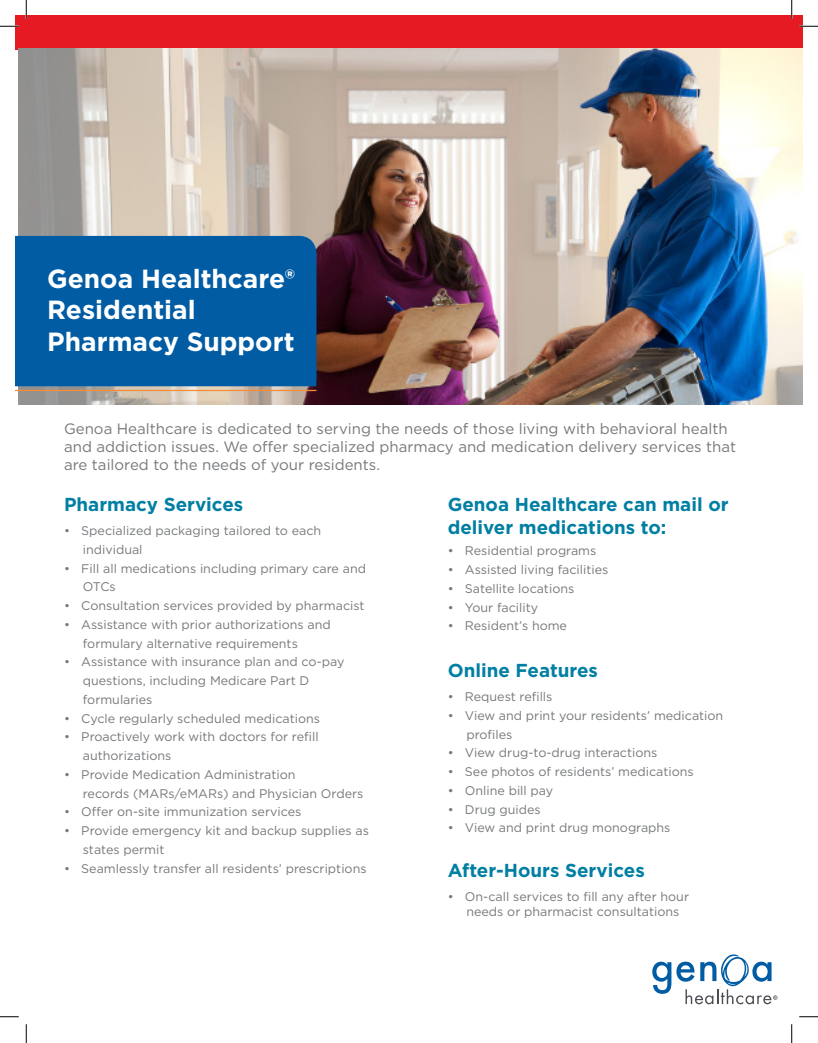
<style>
.page{position:relative;width:818px;height:1043px;background:#fff}
.page>*{position:absolute;margin:0;border:0;box-sizing:border-box;transform-origin:0 0}
.t1{font:700 26.25px/31.5px "Gotham";color:#fff}
.t2{font:700 18.75px/22.5px "Gotham";color:#007fa3}
.t3{font:15px/18px "Gotham";color:#75787b}
.t4{font:12.5px/18.8px "Gotham";color:#75787b}
</style>
<div class="page">
<div style="left:15px;top:15px;width:787px;height:34px;background:#e51a23"></div>
<img style="left:19px;top:48px;width:783px;height:356px">
<div style="left:15px;top:236px;width:301px;height:150px;background:#015ca3"></div>
<hr style="left:15px;top:390px;width:301px;height:1px;background:#f68d38">
<svg style="left:652px;top:954px;width:125px;height:50px"></svg>
<svg style="left:0;top:25px;width:19px;height:2px"></svg>
<svg style="left:799px;top:25px;width:19px;height:2px"></svg>
<svg style="left:0;top:1016px;width:19px;height:1px"></svg>
<svg style="left:799px;top:1016px;width:19px;height:1px"></svg>
<svg style="left:25px;top:0;width:2px;height:19px"></svg>
<svg style="left:25px;top:1024px;width:2px;height:18px"></svg>
<svg style="left:790px;top:0;width:2px;height:19px"></svg>
<svg style="left:791px;top:1024px;width:1px;height:18px"></svg>
<h1 class="t1" style="left:47px;top:262px;width:249px">Genoa Healthcare®<br>Residential<br>Pharmacy Support</h1>
<p class="t3" style="left:64px;top:419px;width:673px">Genoa Healthcare is dedicated to serving the needs of those living with behavioral health and addiction issues. We offer specialized pharmacy and medication delivery services that are tailored to the needs of your residents.</p>
<h2 class="t2" style="left:64px;top:493px;width:181px">Pharmacy Services</h2>
<p class="t4" style="left:83px;top:521px;width:240px;text-indent:-19px">• Specialized packaging tailored to each individual</p>
<p class="t4" style="left:83px;top:558px;width:285px;text-indent:-19px">• Fill all medications including primary care and<br>OTCs</p>
<p class="t4" style="left:64px;top:596px;width:302px">• Consultation services provided by pharmacist</p>
<p class="t4" style="left:83px;top:615px;width:249px;text-indent:-19px">• Assistance with prior authorizations and formulary alternative requirements</p>
<p class="t4" style="left:83px;top:652px;width:263px;text-indent:-19px">• Assistance with insurance plan and co-pay questions, including Medicare Part D formularies</p>
<p class="t4" style="left:64px;top:708px;width:257px">• Cycle regularly scheduled medications</p>
<p class="t4" style="left:83px;top:727px;width:237px;text-indent:-19px">• Proactively work with doctors for refill authorizations</p>
<p class="t4" style="left:83px;top:765px;width:282px;text-indent:-19px">• Provide Medication Administration<br>records (MARs/eMARs) and Physician Orders</p>
<p class="t4" style="left:64px;top:802px;width:239px">• Offer on-site immunization services</p>
<p class="t4" style="left:83px;top:821px;width:287px;text-indent:-19px">• Provide emergency kit and backup supplies as states permit</p>
<p class="t4" style="left:64px;top:858px;width:304px">• Seamlessly transfer all residents’ prescriptions</p>
<h2 class="t2" style="left:447px;top:493px;width:282px">Genoa Healthcare can mail or deliver medications to:</h2>
<p class="t4" style="left:447px;top:541px;width:150px">• Residential programs</p>
<p class="t4" style="left:447px;top:560px;width:162px">• Assisted living facilities</p>
<p class="t4" style="left:447px;top:579px;width:128px">• Satellite locations</p>
<p class="t4" style="left:447px;top:597px;width:92px">• Your facility</p>
<p class="t4" style="left:447px;top:616px;width:121px">• Resident’s home</p>
<h2 class="t2" style="left:447px;top:659px;width:152px">Online Features</h2>
<p class="t4" style="left:447px;top:687px;width:106px">• Request refills</p>
<p class="t4" style="left:466px;top:705px;width:258px;text-indent:-19px">• View and print your residents’ medication profiles</p>
<p class="t4" style="left:447px;top:743px;width:211px">• View drug-to-drug interactions</p>
<p class="t4" style="left:447px;top:762px;width:247px">• See photos of residents’ medications</p>
<p class="t4" style="left:447px;top:780px;width:107px">• Online bill pay</p>
<p class="t4" style="left:447px;top:799px;width:95px">• Drug guides</p>
<p class="t4" style="left:447px;top:818px;width:224px">• View and print drug monographs</p>
<h2 class="t2" style="left:447px;top:858px;width:198px">After-Hours Services</h2>
<p class="t4" style="left:466px;top:888px;width:224px;line-height:15px;text-indent:-19px">• On-call services to fill any after hour needs or pharmacist consultations</p>
</div>
